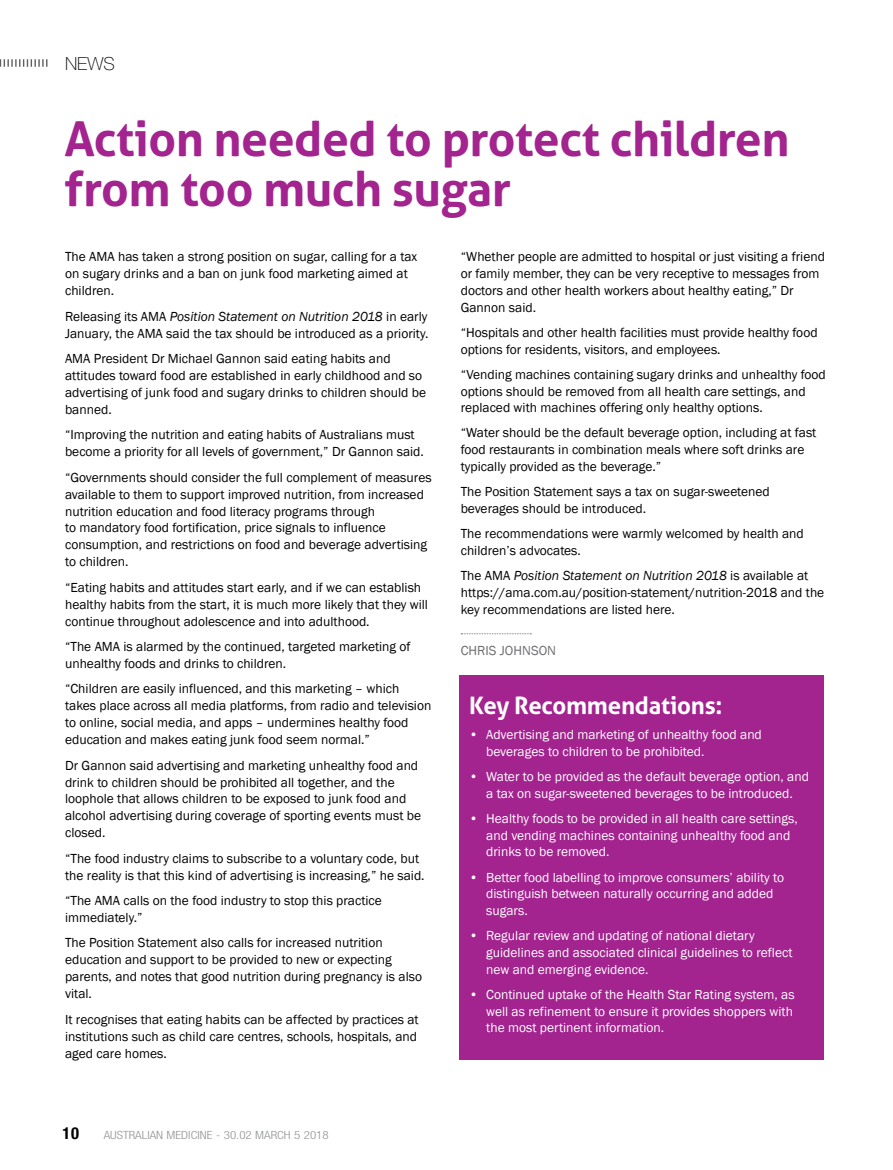
<style>
.page{position:relative;width:893px;height:1170px;background:#fff}
.page>*{position:absolute;margin:0;border:0;box-sizing:border-box;transform-origin:0 0}
.t1{font:700 48px/49.5px "Aller";letter-spacing:-.01em;color:#a3238f}
.t2{font:700 24px "Aller";letter-spacing:-.01em;color:#fff}
.t3{font:100 18px "Helvetica Neue";color:#000}
.t4{font:700 condensed 16.5px "Helvetica Neue";color:#000}
.t5{font:13.5px/17px "Franklin Gothic";color:#000}
.t6{font:13.5px/16.6px "Franklin Gothic";color:#fff}
.t7{font:13.5px "Franklin Gothic";color:#6d6e71}
.t8{font:300 condensed 11.25px "Helvetica Neue";color:#939598;scale:1.15 1}
.s1{font-style:italic}
</style>
<div class="page">
<div style="left:459px;top:675px;width:365px;height:384px;background:#a3238f"></div>
<svg style="left:461px;top:633px;width:70px;height:1px"></svg>
<svg style="left:0;top:59px;width:47px;height:8px"></svg>
<h3 class="t3" style="left:65px;top:53px;width:51px">NEWS</h3>
<h1 class="t1" style="left:65px;top:114px;width:726px">Action needed to protect children from too much sugar</h1>
<p class="t5" style="left:65px;top:249px;width:354px">The AMA has taken a strong position on sugar, calling for a tax on sugary drinks and a ban on junk food marketing aimed at children.</p>
<p class="t5" style="left:65px;top:308px;width:365px">Releasing its AMA <span class="s1">Position Statement on Nutrition 2018</span> in early<br>January, the AMA said the tax should be introduced as a priority.</p>
<p class="t5" style="left:65px;top:350px;width:363px">AMA President Dr Michael Gannon said eating habits and attitudes toward food are established in early childhood and so advertising of junk food and sugary drinks to children should be banned.</p>
<p class="t5" style="left:65px;top:426px;width:360px">“Improving the nutrition and eating habits of Australians must become a priority for all levels of government,” Dr Gannon said.</p>
<p class="t5" style="left:65px;top:469px;width:368px">“Governments should consider the full complement of measures available to them to support improved nutrition, from increased nutrition education and food literacy programs through<br>to mandatory food fortification, price signals to influence consumption, and restrictions on food and beverage advertising to children.</p>
<p class="t5" style="left:65px;top:579px;width:364px">“Eating habits and attitudes start early, and if we can establish healthy habits from the start, it is much more likely that they will continue throughout adolescence and into adulthood.</p>
<p class="t5" style="left:65px;top:638px;width:347px">“The AMA is alarmed by the continued, targeted marketing of unhealthy foods and drinks to children.</p>
<p class="t5" style="left:65px;top:680px;width:368px">“Children are easily influenced, and this marketing – which takes place across all media platforms, from radio and television to online, social media, and apps – undermines healthy food education and makes eating junk food seem normal.”</p>
<p class="t5" style="left:65px;top:756px;width:358px">Dr Gannon said advertising and marketing unhealthy food and drink to children should be prohibited all together, and the loophole that allows children to be exposed to junk food and alcohol advertising during coverage of sporting events must be closed.</p>
<p class="t5" style="left:65px;top:850px;width:361px">“The food industry claims to subscribe to a voluntary code, but the reality is that this kind of advertising is increasing,” he said.</p>
<p class="t5" style="left:65px;top:892px;width:318px">“The AMA calls on the food industry to stop this practice immediately.”</p>
<p class="t5" style="left:65px;top:934px;width:359px">The Position Statement also calls for increased nutrition education and support to be provided to new or expecting parents, and notes that good nutrition during pregnancy is also vital.</p>
<p class="t5" style="left:65px;top:1010px;width:355px">It recognises that eating habits can be affected by practices at institutions such as child care centres, schools, hospitals, and aged care homes.</p>
<p class="t4" style="left:63px;top:1122px;width:18px">10</p>
<p class="t8" style="left:104px;top:1128px;width:197px">AUSTRALIAN MEDICINE - 30.02 MARCH 5 2018</p>
<p class="t5" style="left:461px;top:249px;width:366px">“Whether people are admitted to hospital or just visiting a friend or family member, they can be very receptive to messages from doctors and other health workers about healthy eating,” Dr Gannon said.</p>
<p class="t5" style="left:461px;top:324px;width:358px">“Hospitals and other health facilities must provide healthy food options for residents, visitors, and employees.</p>
<p class="t5" style="left:461px;top:366px;width:367px">“Vending machines containing sugary drinks and unhealthy food options should be removed from all health care settings, and replaced with machines offering only healthy options.</p>
<p class="t5" style="left:461px;top:425px;width:357px">“Water should be the default beverage option, including at fast food restaurants in combination meals where soft drinks are typically provided as the beverage.”</p>
<p class="t5" style="left:461px;top:483px;width:311px">The Position Statement says a tax on sugar-sweetened beverages should be introduced.</p>
<p class="t5" style="left:461px;top:525px;width:345px">The recommendations were warmly welcomed by health and children’s advocates.</p>
<p class="t5" style="left:461px;top:567px;width:365px">The AMA <span class="s1">Position Statement on Nutrition 2018</span> is available at https://ama.com.au/position-statement/nutrition-2018 and the key recommendations are listed here.</p>
<p class="t7" style="left:461px;top:642px;width:97px">CHRIS JOHNSON</p>
<h2 class="t2" style="left:469px;top:690px;width:255px">Key Recommendations:</h2>
<p class="t6" style="left:486px;top:726px;width:277px;text-indent:-17px">• Advertising and marketing of unhealthy food and beverages to children to be prohibited.</p>
<p class="t6" style="left:469px;top:768px;width:341px;text-align:center">• Water to be provided as the default beverage option, and a tax on sugar-sweetened beverages to be introduced.</p>
<p class="t6" style="left:486px;top:810px;width:313px;text-indent:-17px">• Healthy foods to be provided in all health care settings, and vending machines containing unhealthy food and drinks to be removed.</p>
<p class="t6" style="left:486px;top:868px;width:299px;text-indent:-17px">• Better food labelling to improve consumers’ ability to distinguish between naturally occurring and added sugars.</p>
<p class="t6" style="left:486px;top:927px;width:308px;text-indent:-17px">• Regular review and updating of national dietary guidelines and associated clinical guidelines to reflect new and emerging evidence.</p>
<p class="t6" style="left:486px;top:986px;width:310px;text-indent:-17px">• Continued uptake of the Health Star Rating system, as well as refinement to ensure it provides shoppers with the most pertinent information.</p>
</div>
